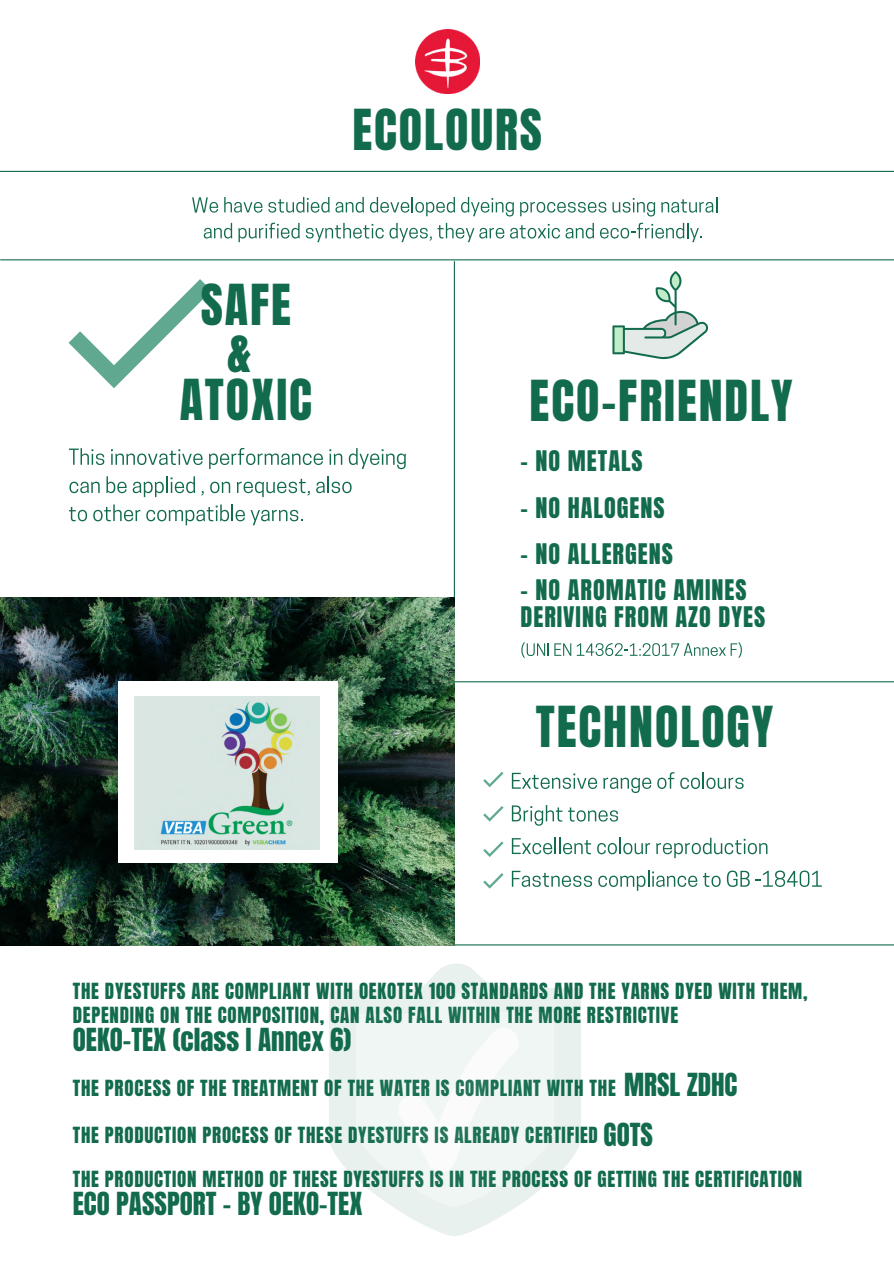
<style>
.page{position:relative;width:894px;height:1264px;background:#fff}
.page>*{position:absolute;margin:0;border:0;box-sizing:border-box;transform-origin:0 0}
.t1{font:48px/47.2px "Anton";letter-spacing:.04em;color:#136b4e;text-align:center}
.t2{font:27px/49.3px "Anton";color:#136b4e}
.t3{font:24.15px/27px "Anton";letter-spacing:.04em;color:#136b4e}
.t4{font:18.9px/24.2px "Anton";letter-spacing:.04em;color:#136b4e}
</style>
<div class="page">
<svg style="left:612px;top:271px;width:96px;height:88px"></svg>
<img style="left:0;top:597px;width:455px;height:348px">
<svg style="left:69px;top:279px;width:142px;height:109px"></svg>
<svg style="left:483px;top:771px;width:20px;height:16px"></svg>
<svg style="left:483px;top:806px;width:20px;height:15px"></svg>
<svg style="left:483px;top:841px;width:20px;height:16px"></svg>
<svg style="left:483px;top:873px;width:20px;height:15px"></svg>
<div style="left:118px;top:681px;width:219px;height:181px;background:#fff"></div>
<img style="left:134px;top:696px;width:185px;height:153px">
<svg style="left:511px;top:772px;width:86px;height:17px"></svg>
<svg style="left:603px;top:777px;width:48px;height:16px"></svg>
<svg style="left:657px;top:772px;width:17px;height:17px"></svg>
<svg style="left:680px;top:772px;width:63px;height:17px"></svg>
<svg style="left:511px;top:805px;width:51px;height:20px"></svg>
<svg style="left:568px;top:807px;width:50px;height:14px"></svg>
<svg style="left:511px;top:837px;width:80px;height:17px"></svg>
<svg style="left:597px;top:837px;width:53px;height:17px"></svg>
<svg style="left:656px;top:837px;width:111px;height:21px"></svg>
<svg style="left:511px;top:870px;width:81px;height:17px"></svg>
<svg style="left:598px;top:870px;width:122px;height:20px"></svg>
<svg style="left:726px;top:870px;width:23px;height:17px"></svg>
<svg style="left:755px;top:870px;width:66px;height:17px"></svg>
<hr style="left:0;top:171px;width:893px;height:1px;background:#136b4e">
<hr style="left:1px;top:259px;width:892px;height:1px;background:#136b4e">
<hr style="left:453px;top:261px;width:2px;height:336px;background:#136b4e">
<hr style="left:454px;top:681px;width:439px;height:1px;background:#136b4e">
<hr style="left:454px;top:944px;width:439px;height:1px;background:#136b4e">
<img style="left:415px;top:30px;width:64px;height:64px">
<svg style="left:192px;top:197px;width:26px;height:16px"></svg>
<svg style="left:224px;top:197px;width:38px;height:16px"></svg>
<svg style="left:268px;top:197px;width:61px;height:16px"></svg>
<svg style="left:335px;top:197px;width:29px;height:16px"></svg>
<svg style="left:370px;top:197px;width:85px;height:19px"></svg>
<svg style="left:461px;top:197px;width:52px;height:19px"></svg>
<svg style="left:520px;top:202px;width:86px;height:14px"></svg>
<svg style="left:612px;top:198px;width:43px;height:18px"></svg>
<svg style="left:661px;top:197px;width:56px;height:16px"></svg>
<svg style="left:204px;top:223px;width:28px;height:15px"></svg>
<svg style="left:238px;top:223px;width:61px;height:19px"></svg>
<svg style="left:306px;top:223px;width:77px;height:19px"></svg>
<svg style="left:389px;top:223px;width:42px;height:19px"></svg>
<svg style="left:437px;top:223px;width:67px;height:19px"></svg>
<svg style="left:510px;top:224px;width:49px;height:14px"></svg>
<svg style="left:565px;top:223px;width:136px;height:19px"></svg>
<svg style="left:69px;top:448px;width:35px;height:17px"></svg>
<svg style="left:111px;top:449px;width:91px;height:16px"></svg>
<svg style="left:209px;top:448px;width:114px;height:21px"></svg>
<svg style="left:329px;top:449px;width:13px;height:16px"></svg>
<svg style="left:349px;top:448px;width:56px;height:21px"></svg>
<svg style="left:69px;top:481px;width:31px;height:12px"></svg>
<svg style="left:106px;top:476px;width:21px;height:17px"></svg>
<svg style="left:133px;top:476px;width:62px;height:21px"></svg>
<svg style="left:210px;top:481px;width:20px;height:12px"></svg>
<svg style="left:237px;top:479px;width:73px;height:18px"></svg>
<svg style="left:316px;top:476px;width:35px;height:17px"></svg>
<svg style="left:69px;top:507px;width:18px;height:14px"></svg>
<svg style="left:93px;top:504px;width:47px;height:17px"></svg>
<svg style="left:146px;top:504px;width:157px;height:21px"></svg>
<svg style="left:521px;top:642px;width:27px;height:15px"></svg>
<svg style="left:554px;top:642px;width:187px;height:15px"></svg>
<svg style="left:329px;top:964px;width:252px;height:272px;fill:#e8f1ee"></svg>
<svg style="left:355px;top:992px;width:199px;height:214px"></svg>
<h1 class="t1" style="left:352px;top:107px;width:191px">ECOLOURS</h1>
<h1 class="t1" style="left:180px;top:282px;width:134px">SAFE<br>&amp;<br>ATOXIC</h1>
<h1 class="t1" style="left:529px;top:378px;width:264px">ECO-FRIENDLY</h1>
<p class="t3" style="left:520px;top:448px;width:124px">- NO METALS</p>
<p class="t3" style="left:520px;top:494px;width:145px">- NO HALOGENS</p>
<p class="t3" style="left:520px;top:540px;width:154px">- NO ALLERGENS</p>
<p class="t3" style="left:520px;top:576px;width:246px">- NO AROMATIC AMINES<br>DERIVING FROM AZO DYES</p>
<h1 class="t1" style="left:535px;top:704px;width:239px">TECHNOLOGY</h1>
<p class="t4" style="left:73px;top:978px;width:736px">THE DYESTUFFS ARE COMPLIANT WITH OEKOTEX 100 STANDARDS AND THE YARNS DYED WITH THEM,<br>DEPENDING ON THE COMPOSITION, CAN ALSO FALL WITHIN THE MORE RESTRICTIVE</p>
<h2 class="t2" style="left:73px;top:1015px;width:280px">OEKO-TEX (class I Annex 6)</h2>
<h2 class="t2" style="left:603px;top:1060px;width:135px;text-indent:20px">MRSL ZDHC<br>GOTS</h2>
<p class="t4" style="left:73px;top:1076px;width:544px">THE PROCESS OF THE TREATMENT OF THE WATER IS COMPLIANT WITH THE</p>
<p class="t4" style="left:73px;top:1123px;width:526px">THE PRODUCTION PROCESS OF THESE DYESTUFFS IS ALREADY CERTIFIED</p>
<p class="t4" style="left:73px;top:1167px;width:730px">THE PRODUCTION METHOD OF THESE DYESTUFFS IS IN THE PROCESS OF GETTING THE CERTIFICATION</p>
<h2 class="t2" style="left:73px;top:1179px;width:291px">ECO PASSPORT - BY OEKO-TEX</h2>
</div>
